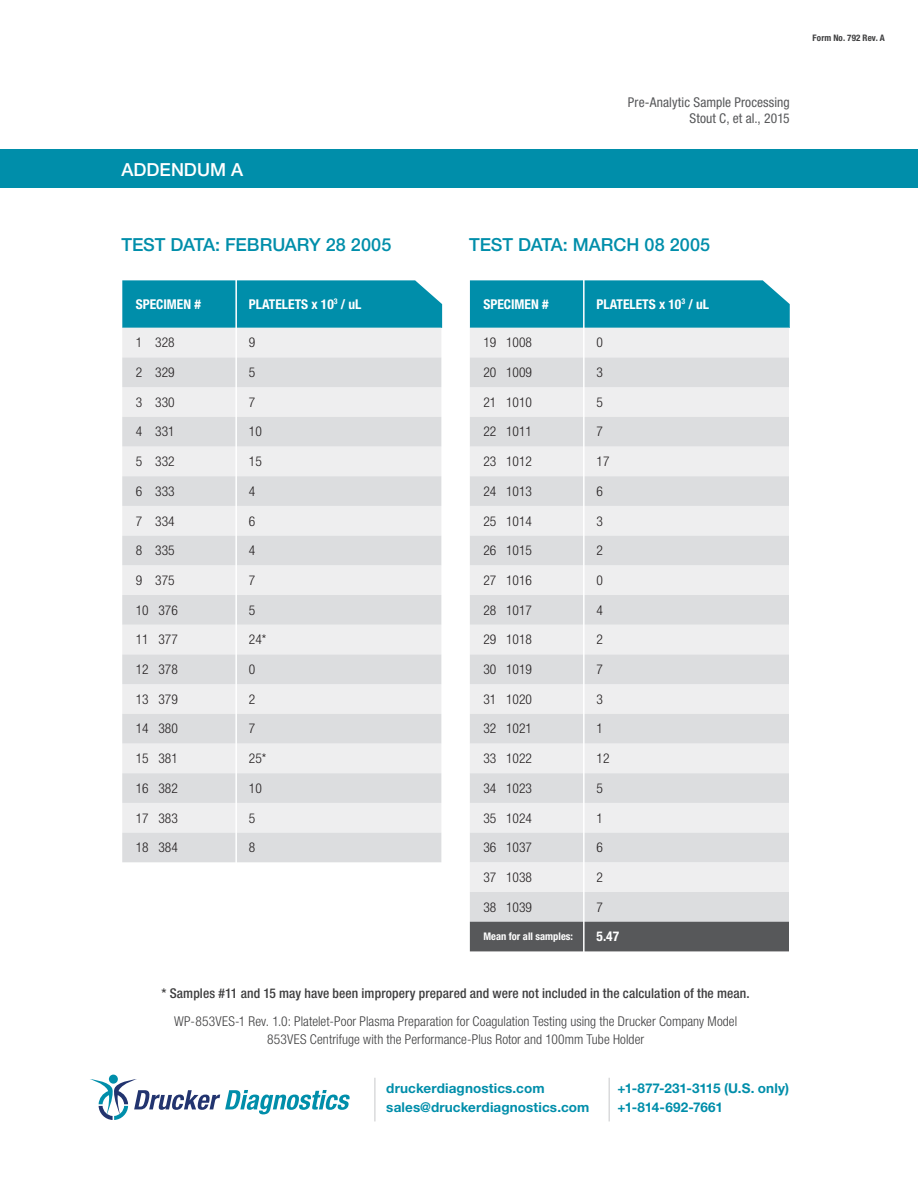
<style>
.page{position:relative;width:918px;height:1188px;background:#fff}
.page>*{position:absolute;margin:0;border:0;box-sizing:border-box;transform-origin:0 0}
.t1{font:500 18px "Helvetica Neue LT Std";color:#008eaa}
.t2{font:500 18px "Helvetica Neue LT Std";color:#fff}
.t3{font:300 condensed 13.5px "Helvetica Neue LT Std";color:#231f20}
.t4{font:300 condensed 13.5px/18px "Helvetica Neue LT Std";letter-spacing:.005em;color:#3e3e3f;text-align:center}
.t5{font:500 condensed 13.5px "Helvetica Neue LT Std";letter-spacing:.01em;color:#3e3e3f}
.t6{font:700 condensed 13.5px "Helvetica Neue LT Std";color:#fff}
.t7{font:700 13.5px/18.9px "Helvetica Neue LT Std";letter-spacing:.01em;color:#008eaa}
.t8{font:condensed 13.5px/16.2px "Helvetica Neue LT Std";letter-spacing:.005em;color:#57585a;text-align:right}
.t9{font:700 13.5px/18.9px "Helvetica Neue LT Std";letter-spacing:-.01em;color:#008eaa}
.t10{font:700 condensed 10.5px "Helvetica Neue LT Std";color:#fff}
.t11{font:700 condensed 9px "Helvetica Neue LT Std";letter-spacing:.015em;color:#3e3e3f}
</style>
<div class="page">
<div style="left:0;top:149px;width:918px;height:39px;background:#008eaa"></div>
<svg style="left:122px;top:280px;width:320px;height:48px;background:#0992ad"></svg>
<div style="left:470px;top:280px;width:320px;height:48px;background:#008eaa"></div>
<div style="left:122px;top:328px;width:319px;height:29px;background:#eeeeef"></div>
<svg style="left:122px;top:357px;width:319px;height:505px;background:#e4e5e6"></svg>
<div style="left:470px;top:328px;width:319px;height:29px;background:#eeeeef"></div>
<svg style="left:470px;top:357px;width:319px;height:565px;background:#e4e5e6"></svg>
<div style="left:470px;top:922px;width:319px;height:29px;background:#57585a"></div>
<hr style="left:235px;top:271px;width:2px;height:715px;background:#fff">
<hr style="left:583px;top:271px;width:2px;height:715px;background:#fff">
<div style="left:109px;top:1075px;width:9px;height:9px;background:#008eaa;border-radius:50%"></div>
<svg style="left:90px;top:1079px;width:260px;height:41px"></svg>
<hr style="left:375px;top:1078px;width:1px;height:43px;background:#c7c8ca">
<hr style="left:609px;top:1078px;width:1px;height:43px;background:#c7c8ca">
<h1 class="t2" style="left:122px;top:158px;width:25px">ADDE</h1>
<h1 class="t2" style="left:171px;top:158px;width:74px">NDUM A</h1>
<p class="t8" style="left:628px;top:94px;width:163px">Pre-Analytic Sample Processing<br>Stout C, et al., 2015</p>
<p class="t11" style="left:813px;top:32px;width:74px">Form No. 792 Rev. A</p>
<h1 class="t1" style="left:122px;top:234px;width:271px">TEST DATA: FEBRUARY 28 2005</h1>
<h1 class="t1" style="left:469px;top:234px;width:243px">TEST DATA: MARCH 08 2005</h1>
<p class="t6" style="left:136px;top:296px;width:67px">Specimen #</p>
<p class="t6" style="left:249px;top:296px;width:113px">Platelets x 10<sup>3</sup> / uL</p>
<p class="t3" style="left:136px;top:335px;width:40px">1 328</p>
<p class="t3" style="left:249px;top:335px;width:8px">9</p>
<p class="t3" style="left:136px;top:365px;width:40px">2 329</p>
<p class="t3" style="left:249px;top:365px;width:8px">5</p>
<p class="t3" style="left:136px;top:394px;width:40px">3 330</p>
<p class="t3" style="left:249px;top:394px;width:8px">7</p>
<p class="t3" style="left:136px;top:424px;width:40px">4 331</p>
<p class="t3" style="left:249px;top:424px;width:14px">10</p>
<p class="t3" style="left:136px;top:454px;width:40px">5 332</p>
<p class="t3" style="left:249px;top:454px;width:14px">15</p>
<p class="t3" style="left:136px;top:483px;width:40px">6 333</p>
<p class="t3" style="left:249px;top:483px;width:8px">4</p>
<p class="t3" style="left:136px;top:513px;width:40px">7 334</p>
<p class="t3" style="left:249px;top:513px;width:8px">6</p>
<p class="t3" style="left:136px;top:543px;width:40px">8 335</p>
<p class="t3" style="left:249px;top:543px;width:8px">4</p>
<p class="t3" style="left:136px;top:572px;width:40px">9 375</p>
<p class="t3" style="left:249px;top:572px;width:8px">7</p>
<p class="t3" style="left:136px;top:602px;width:44px">10 376</p>
<p class="t3" style="left:249px;top:602px;width:8px">5</p>
<p class="t3" style="left:136px;top:632px;width:44px">11 377</p>
<p class="t3" style="left:249px;top:632px;width:19px">24*</p>
<p class="t3" style="left:136px;top:662px;width:44px">12 378</p>
<p class="t3" style="left:249px;top:662px;width:8px">0</p>
<p class="t3" style="left:136px;top:691px;width:44px">13 379</p>
<p class="t3" style="left:249px;top:691px;width:8px">2</p>
<p class="t3" style="left:136px;top:721px;width:44px">14 380</p>
<p class="t3" style="left:249px;top:721px;width:8px">7</p>
<p class="t3" style="left:136px;top:751px;width:44px">15 381</p>
<p class="t3" style="left:249px;top:751px;width:19px">25*</p>
<p class="t3" style="left:136px;top:780px;width:44px">16 382</p>
<p class="t3" style="left:249px;top:780px;width:14px">10</p>
<p class="t3" style="left:136px;top:810px;width:44px">17 383</p>
<p class="t3" style="left:249px;top:810px;width:8px">5</p>
<p class="t3" style="left:136px;top:840px;width:44px">18 384</p>
<p class="t3" style="left:249px;top:840px;width:8px">8</p>
<p class="t6" style="left:483px;top:296px;width:67px">Specimen #</p>
<p class="t6" style="left:597px;top:296px;width:113px">Platelets x 10<sup>3</sup> / uL</p>
<p class="t3" style="left:483px;top:335px;width:50px">19 1008</p>
<p class="t3" style="left:597px;top:335px;width:8px">0</p>
<p class="t3" style="left:483px;top:365px;width:50px">20 1009</p>
<p class="t3" style="left:597px;top:365px;width:8px">3</p>
<p class="t3" style="left:483px;top:394px;width:50px">21 1010</p>
<p class="t3" style="left:597px;top:394px;width:8px">5</p>
<p class="t3" style="left:483px;top:424px;width:50px">22 1011</p>
<p class="t3" style="left:597px;top:424px;width:8px">7</p>
<p class="t3" style="left:483px;top:454px;width:50px">23 1012</p>
<p class="t3" style="left:597px;top:454px;width:14px">17</p>
<p class="t3" style="left:483px;top:483px;width:50px">24 1013</p>
<p class="t3" style="left:597px;top:483px;width:8px">6</p>
<p class="t3" style="left:483px;top:513px;width:50px">25 1014</p>
<p class="t3" style="left:597px;top:513px;width:8px">3</p>
<p class="t3" style="left:483px;top:543px;width:50px">26 1015</p>
<p class="t3" style="left:597px;top:543px;width:8px">2</p>
<p class="t3" style="left:483px;top:572px;width:50px">27 1016</p>
<p class="t3" style="left:597px;top:572px;width:8px">0</p>
<p class="t3" style="left:483px;top:602px;width:50px">28 1017</p>
<p class="t3" style="left:597px;top:602px;width:8px">4</p>
<p class="t3" style="left:483px;top:632px;width:50px">29 1018</p>
<p class="t3" style="left:597px;top:632px;width:8px">2</p>
<p class="t3" style="left:483px;top:662px;width:50px">30 1019</p>
<p class="t3" style="left:597px;top:662px;width:8px">7</p>
<p class="t3" style="left:483px;top:691px;width:50px">31 1020</p>
<p class="t3" style="left:597px;top:691px;width:8px">3</p>
<p class="t3" style="left:483px;top:721px;width:50px">32 1021</p>
<p class="t3" style="left:597px;top:721px;width:8px">1</p>
<p class="t3" style="left:483px;top:751px;width:50px">33 1022</p>
<p class="t3" style="left:597px;top:751px;width:14px">12</p>
<p class="t3" style="left:483px;top:780px;width:50px">34 1023</p>
<p class="t3" style="left:597px;top:780px;width:8px">5</p>
<p class="t3" style="left:483px;top:810px;width:50px">35 1024</p>
<p class="t3" style="left:597px;top:810px;width:8px">1</p>
<p class="t3" style="left:483px;top:840px;width:50px">36 1037</p>
<p class="t3" style="left:597px;top:840px;width:8px">6</p>
<p class="t3" style="left:483px;top:869px;width:50px">37 1038</p>
<p class="t3" style="left:597px;top:869px;width:8px">2</p>
<p class="t3" style="left:483px;top:899px;width:50px">38 1039</p>
<p class="t3" style="left:597px;top:899px;width:8px">7</p>
<p class="t10" style="left:483px;top:930px;width:91px">Mean for all samples:</p>
<p class="t6" style="left:597px;top:928px;width:24px">5.47</p>
<p class="t5" style="left:162px;top:985px;width:590px">* Samples #11 and 15 may have been impropery prepared and were not included in the calculation of the mean.</p>
<p class="t4" style="left:174px;top:1012px;width:565px">WP-853VES-1 Rev. 1.0: Platelet-Poor Plasma Preparation for Coagulation Testing using the Drucker Company Model<br>853VES Centrifuge with the Performance-Plus Rotor and 100mm Tube Holder</p>
<p class="t7" style="left:386px;top:1079px;width:205px">druckerdiagnostics.com sales@druckerdiagnostics.com</p>
<p class="t9" style="left:618px;top:1079px;width:173px">+1-877-231-3115 (U.S. only) +1-814-692-7661</p>
</div>
